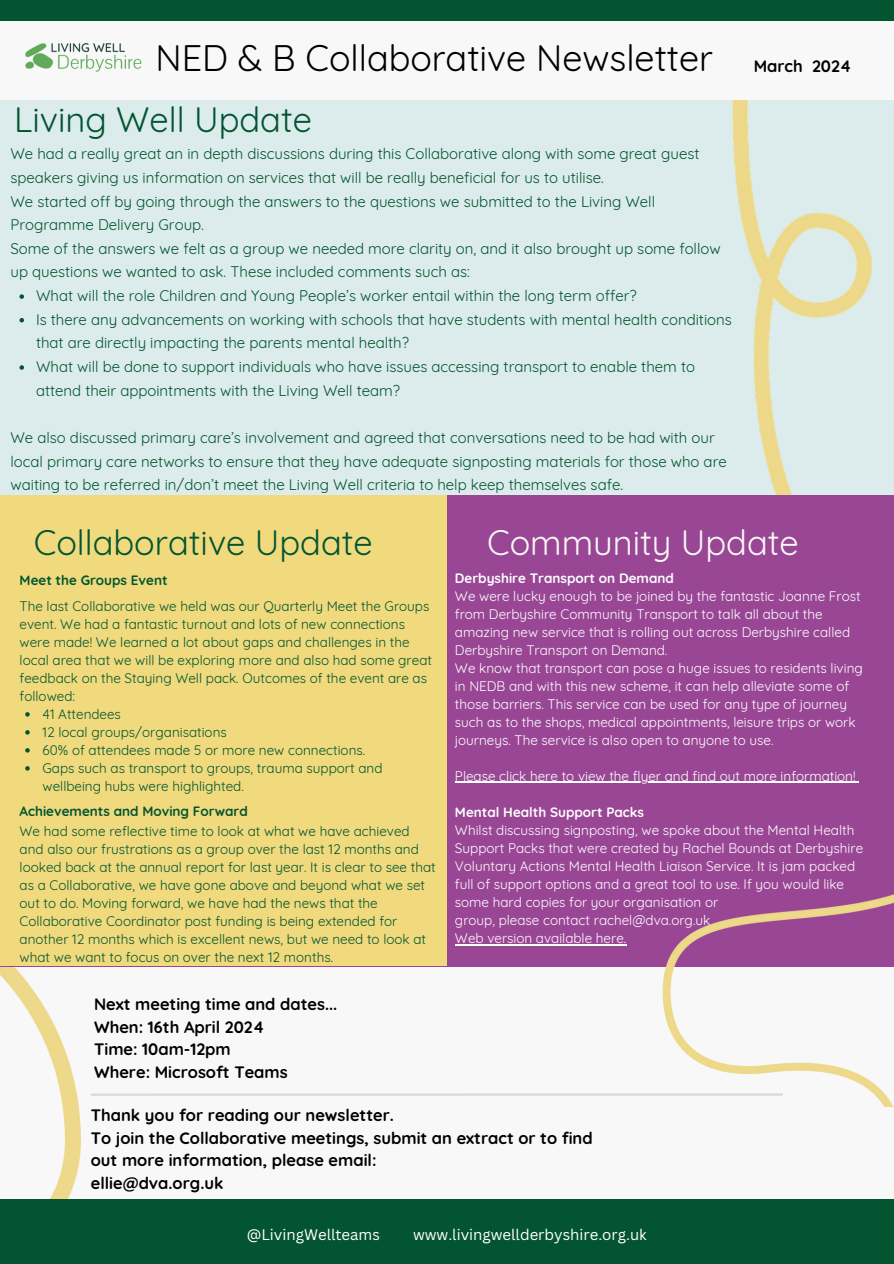
<style>
.page{position:relative;width:894px;height:1264px;background:#fff}
.page>*{position:absolute;margin:0;border:0;box-sizing:border-box;transform-origin:0 0}
.t1{font:36px "Quicksand";color:#000}
.t2{font:34.5px "Quicksand";color:#025530}
.t3{font:34.5px "Quicksand";color:#f9f8f8}
.t4{font:700 16.5px/22.5px "Quicksand";color:#000}
.t5{font:15px/23.7px "Quicksand";color:#025530}
.t6{font:15px "Canva Sans";color:#fff}
.t7{font:13.5px/18px "Quicksand";color:#025530}
.t8{font:13.5px/18px "Quicksand";color:#fff}
.t9{font:700 13.5px "Quicksand";color:#fff}
.t10{font:700 13.5px "Quicksand";color:#025530}
</style>
<div class="page">
<div style="left:0;top:0;width:893px;height:1263px;background:#f9f8f8"></div>
<div style="left:0;top:101px;width:893px;height:414px;background:#dcecec"></div>
<img style="left:732px;top:101px;width:140px;height:394px">
<img style="left:0;top:966px;width:122px;height:233px">
<div style="left:0;top:495px;width:893px;height:471px;background:#994795"></div>
<div style="left:0;top:495px;width:446px;height:471px;background:#f0da7d"></div>
<div style="left:0;top:1199px;width:893px;height:64px;background:#025530"></div>
<hr style="left:91px;top:1093px;width:691px;height:2px;background:#d9d9d9">
<div style="left:0;top:0;width:893px;height:21px;background:#025530"></div>
<img style="left:25px;top:43px;width:117px;height:29px">
<img style="left:642px;top:894px;width:251px;height:212px">
<svg style="left:19px;top:294px;width:5px;height:5px"></svg>
<svg style="left:19px;top:318px;width:5px;height:4px"></svg>
<svg style="left:19px;top:365px;width:5px;height:5px"></svg>
<svg style="left:25px;top:712px;width:5px;height:4px"></svg>
<svg style="left:25px;top:730px;width:5px;height:4px"></svg>
<svg style="left:25px;top:748px;width:5px;height:4px"></svg>
<svg style="left:25px;top:766px;width:5px;height:4px"></svg>
<hr style="left:455px;top:782px;width:400px;height:1px;background:#fff">
<hr style="left:455px;top:944px;width:171px;height:1px;background:#fff">
<h3 class="t1" style="left:155px;top:35px;width:558px">NED &amp; B Collaborative Newsletter</h3>
<p class="t2" style="left:14px;top:97px;width:299px">Living Well Update</p>
<p class="t5" style="left:10px;top:142px;width:711px">We had a really great an in depth discussions during this Collaborative along with some great guest speakers giving us information on services that will be really beneficial for us to utilise.<br>We started off by going through the answers to the questions we submitted to the Living Well Programme Delivery Group.<br>Some of the answers we felt as a group we needed more clarity on, and it also brought up some follow up questions we wanted to ask. These included comments such as:</p>
<p class="t5" style="left:36px;top:283px;width:602px">What will the role Children and Young People’s worker entail within the long term offer?</p>
<h3 class="t5" style="left:36px;top:307px;width:697px">Is there any advancements on working with schools that have students with mental health conditions that are directly impacting the parents mental health?</h3>
<p class="t5" style="left:36px;top:354px;width:660px">What will be done to support individuals who have issues accessing transport to enable them to attend their appointments with the Living Well team?</p>
<h1 class="t5" style="left:10px;top:425px;width:717px">We also discussed primary care’s involvement and agreed that conversations need to be had with our local primary care networks to ensure that they have adequate signposting materials for those who are waiting to be referred in/don’t meet the Living Well criteria to help keep themselves safe.</h1>
<p class="t4" style="left:753px;top:54px;width:99px">March 2024</p>
<p class="t2" style="left:34px;top:521px;width:340px">Collaborative Update</p>
<p class="t3" style="left:487px;top:521px;width:313px">Community Update</p>
<p class="t8" style="left:455px;top:586px;width:407px">We were lucky enough to be joined by the fantastic Joanne Frost from Derbyshire Community Transport to talk all about the amazing new service that is rolling out across Derbyshire called Derbyshire Transport on Demand.</p>
<p class="t8" style="left:455px;top:658px;width:409px">We know that transport can pose a huge issues to residents living in NEDB and with this new scheme, it can help alleviate some of those barriers. This service can be used for any type of journey such as to the shops, medical appointments, leisure trips or work journeys. The service is also open to anyone to use.</p>
<p class="t8" style="left:455px;top:766px;width:402px">Please click here to view the flyer and find out more information!</p>
<p class="t9" style="left:455px;top:803px;width:191px">Mental Health Support Packs</p>
<p class="t8" style="left:455px;top:820px;width:409px">Whilst discussing signposting, we spoke about the Mental Health Support Packs that were created by Rachel Bounds at Derbyshire Voluntary Actions Mental Health Liaison Service. It is jam packed full of support options and a great tool to use. If you would like some hard copies for your organisation or</p>
<p class="t8" style="left:455px;top:910px;width:257px">group, please contact rachel@dva.org.uk</p>
<p class="t8" style="left:455px;top:928px;width:173px">Web version available here.</p>
<h2 class="t9" style="left:455px;top:569px;width:220px">Derbyshire Transport on Demand</h2>
<h4 class="t10" style="left:20px;top:572px;width:149px">Meet the Groups Event</h4>
<h1 class="t7" style="left:20px;top:596px;width:414px">The last Collaborative we held was our Quarterly Meet the Groups event. We had a fantastic turnout and lots of new connections were made! We learned a lot about gaps and challenges in the local area that we will be exploring more and also had some great feedback on the Staying Well pack. Outcomes of the event are as followed:</h1>
<h4 class="t7" style="left:43px;top:704px;width:80px">41 Attendees</h4>
<p class="t7" style="left:43px;top:722px;width:186px">12 local groups/organisations</p>
<p class="t7" style="left:43px;top:740px;width:324px">60% of attendees made 5 or more new connections.</p>
<p class="t7" style="left:43px;top:758px;width:341px">Gaps such as transport to groups, trauma support and wellbeing hubs were highlighted.</p>
<h2 class="t10" style="left:20px;top:802px;width:229px">Achievements and Moving Forward</h2>
<h3 class="t7" style="left:20px;top:821px;width:417px">We had some reflective time to look at what we have achieved and also our frustrations as a group over the last 12 months and looked back at the annual report for last year. It is clear to see that as a Collaborative, we have gone above and beyond what we set out to do. Moving forward, we have had the news that the Collaborative Coordinator post funding is being extended for another 12 months which is excellent news, but we need to look at what we want to focus on over the next 12 months.</h3>
<p class="t4" style="left:94px;top:992px;width:245px">Next meeting time and dates...<br>When: 16th April 2024<br>Time: 10am-12pm<br>Where: Microsoft Teams</p>
<p class="t4" style="left:91px;top:1103px;width:503px">Thank you for reading our newsletter.<br>To join the Collaborative meetings, submit an extract or to find out more information, please email:<br>ellie@dva.org.uk</p>
<h4 class="t6" style="left:247px;top:1223px;width:134px">@LivingWellteams</h4>
<h4 class="t6" style="left:413px;top:1223px;width:235px">www.livingwellderbyshire.org.uk</h4>
</div>
